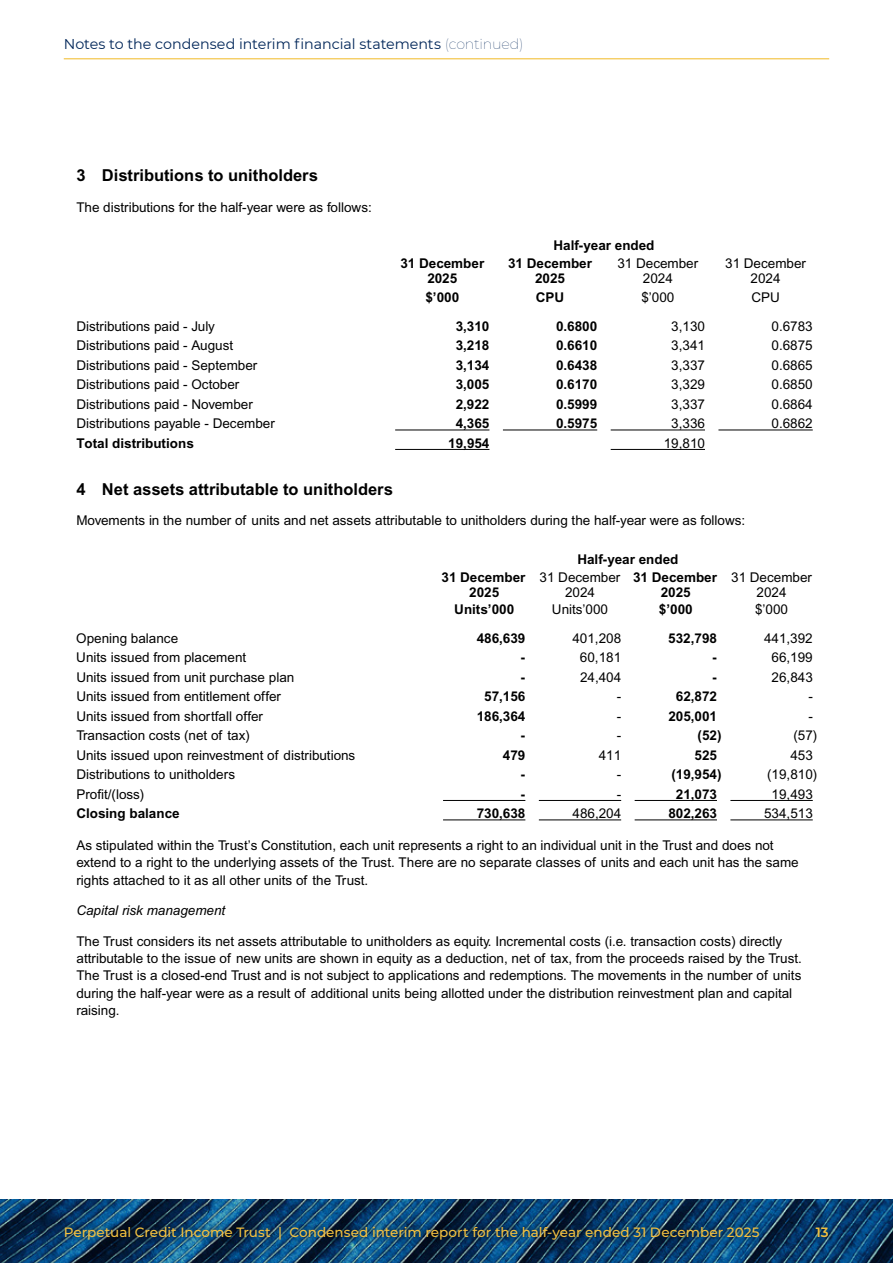
<style>
.page{position:relative;width:893px;height:1263px;background:#fff}
.page>*{position:absolute;margin:0;border:0;box-sizing:border-box;transform-origin:0 0}
.t1{font:700 16.5px "Arial";color:#000}
.t2{font:14.25px "Montserrat";color:#002659}
.t3{font:13.5px/17.2px "Arial";color:#000;text-align:center}
.t4{font:700 13.5px/15px "Arial";color:#000;text-align:center}
.t5{font:500 13.5px "Montserrat";color:#f3c03f}
.t6{font:italic 13.5px "Arial";color:#000}
.t7{font:600 13.5px "Montserrat";color:#f3c03f}
.s1{font-weight:100}
</style>
<div class="page">
<img style="left:0;top:1199px;width:893px;height:64px">
<div style="left:57px;top:1219px;width:779px;height:28px;background:#000;opacity:.75"></div>
<hr style="left:64px;top:58px;width:765px;height:1px;background:#f1ba24">
<hr style="left:395px;top:430px;width:94px;height:1px;background:#000">
<hr style="left:503px;top:430px;width:94px;height:1px;background:#000">
<hr style="left:611px;top:430px;width:94px;height:1px;background:#000">
<hr style="left:718px;top:430px;width:95px;height:1px;background:#000">
<hr style="left:395px;top:449px;width:94px;height:1px;background:#000">
<hr style="left:611px;top:449px;width:94px;height:1px;background:#000">
<hr style="left:443px;top:800px;width:82px;height:1px;background:#000">
<hr style="left:539px;top:800px;width:82px;height:1px;background:#000">
<hr style="left:635px;top:800px;width:82px;height:1px;background:#000">
<hr style="left:730px;top:800px;width:83px;height:1px;background:#000">
<hr style="left:443px;top:819px;width:82px;height:1px;background:#000">
<hr style="left:539px;top:819px;width:82px;height:1px;background:#000">
<hr style="left:635px;top:819px;width:82px;height:1px;background:#000">
<hr style="left:730px;top:819px;width:83px;height:1px;background:#000">
<p class="t2" style="left:64px;top:34px;width:461px">Notes to the condensed interim financial statements <span class="s1">(continued)</span></p>
<p class="t1" style="left:76px;top:166px;width:243px">3 Distributions to unitholders</p>
<p class="t3" style="left:76px;top:198px;width:297px">The distributions for the half-year were as follows:</p>
<p class="t4" style="left:553px;top:238px;width:103px">Half-year ended</p>
<p class="t4" style="left:400px;top:255px;width:85px">31 December<br>2025</p>
<p class="t4" style="left:508px;top:255px;width:85px">31 December<br>2025</p>
<p class="t3" style="left:617px;top:256px;width:82px;line-height:15px">31 December<br>2024</p>
<p class="t3" style="left:725px;top:256px;width:82px;line-height:15px">31 December<br>2024</p>
<p class="t4" style="left:425px;top:290px;width:35px">$’000</p>
<p class="t4" style="left:536px;top:290px;width:30px">CPU</p>
<p class="t3" style="left:641px;top:289px;width:34px">$’000</p>
<p class="t3" style="left:751px;top:289px;width:30px">CPU</p>
<p class="t3" style="left:76px;top:317px;width:140px">Distributions paid - July</p>
<p class="t4" style="left:456px;top:318px;width:35px">3,310</p>
<p class="t4" style="left:556px;top:318px;width:43px">0.6800</p>
<p class="t3" style="left:671px;top:317px;width:35px">3,130</p>
<p class="t3" style="left:772px;top:317px;width:43px">0.6783</p>
<p class="t3" style="left:76px;top:337px;width:158px">Distributions paid - August</p>
<p class="t4" style="left:456px;top:338px;width:35px">3,218</p>
<p class="t4" style="left:556px;top:338px;width:43px">0.6610</p>
<p class="t3" style="left:671px;top:337px;width:35px">3,341</p>
<p class="t3" style="left:772px;top:337px;width:43px">0.6875</p>
<p class="t3" style="left:76px;top:356px;width:183px">Distributions paid - September</p>
<p class="t4" style="left:456px;top:357px;width:35px">3,134</p>
<p class="t4" style="left:556px;top:357px;width:43px">0.6438</p>
<p class="t3" style="left:671px;top:356px;width:35px">3,337</p>
<p class="t3" style="left:772px;top:356px;width:43px">0.6865</p>
<p class="t3" style="left:76px;top:376px;width:165px">Distributions paid - October</p>
<p class="t4" style="left:456px;top:377px;width:35px">3,005</p>
<p class="t4" style="left:556px;top:377px;width:43px">0.6170</p>
<p class="t3" style="left:671px;top:376px;width:35px">3,329</p>
<p class="t3" style="left:772px;top:376px;width:43px">0.6850</p>
<p class="t3" style="left:76px;top:395px;width:178px">Distributions paid - November</p>
<p class="t4" style="left:456px;top:396px;width:35px">2,922</p>
<p class="t4" style="left:556px;top:396px;width:43px">0.5999</p>
<p class="t3" style="left:671px;top:395px;width:35px">3,337</p>
<p class="t3" style="left:772px;top:395px;width:43px">0.6864</p>
<p class="t3" style="left:76px;top:415px;width:200px">Distributions payable - December</p>
<p class="t4" style="left:456px;top:416px;width:35px">4,365</p>
<p class="t4" style="left:556px;top:416px;width:43px">0.5975</p>
<p class="t3" style="left:671px;top:415px;width:35px">3,336</p>
<p class="t3" style="left:772px;top:415px;width:43px">0.6862</p>
<p class="t4" style="left:76px;top:435px;width:119px">Total distributions</p>
<p class="t4" style="left:448px;top:435px;width:43px">19,954</p>
<p class="t3" style="left:664px;top:434px;width:43px">19,810</p>
<p class="t1" style="left:76px;top:479px;width:318px">4 Net assets attributable to unitholders</p>
<p class="t3" style="left:76px;top:512px;width:670px">Movements in the number of units and net assets attributable to unitholders during the half-year were as follows:</p>
<p class="t4" style="left:577px;top:551px;width:103px">Half-year ended</p>
<p class="t4" style="left:442px;top:569px;width:85px">31 December<br>2025</p>
<p class="t3" style="left:540px;top:569px;width:82px;line-height:15px">31 December<br>2024</p>
<p class="t4" style="left:633px;top:569px;width:85px">31 December<br>2025</p>
<p class="t3" style="left:731px;top:569px;width:82px;line-height:15px">31 December<br>2024</p>
<p class="t4" style="left:454px;top:602px;width:61px">Units’000</p>
<p class="t3" style="left:552px;top:601px;width:58px">Units’000</p>
<p class="t4" style="left:659px;top:602px;width:35px">$’000</p>
<p class="t3" style="left:755px;top:601px;width:34px">$’000</p>
<p class="t3" style="left:76px;top:629px;width:103px">Opening balance</p>
<p class="t4" style="left:477px;top:630px;width:50px">486,639</p>
<p class="t3" style="left:572px;top:629px;width:50px">401,208</p>
<p class="t4" style="left:668px;top:630px;width:50px">532,798</p>
<p class="t3" style="left:764px;top:629px;width:50px">441,392</p>
<p class="t3" style="left:76px;top:649px;width:171px">Units issued from placement</p>
<p class="t4" style="left:521px;top:650px;width:6px">-</p>
<p class="t3" style="left:580px;top:649px;width:43px">60,181</p>
<p class="t4" style="left:712px;top:650px;width:6px">-</p>
<p class="t3" style="left:772px;top:649px;width:43px">66,199</p>
<p class="t3" style="left:76px;top:668px;width:219px">Units issued from unit purchase plan</p>
<p class="t4" style="left:521px;top:669px;width:6px">-</p>
<p class="t3" style="left:580px;top:668px;width:43px">24,404</p>
<p class="t4" style="left:712px;top:669px;width:6px">-</p>
<p class="t3" style="left:772px;top:668px;width:43px">26,843</p>
<p class="t3" style="left:76px;top:688px;width:206px">Units issued from entitlement offer</p>
<p class="t4" style="left:484px;top:689px;width:43px">57,156</p>
<p class="t3" style="left:617px;top:688px;width:6px">-</p>
<p class="t4" style="left:676px;top:689px;width:43px">62,872</p>
<p class="t3" style="left:808px;top:688px;width:6px">-</p>
<p class="t3" style="left:76px;top:707px;width:188px">Units issued from shortfall offer</p>
<p class="t4" style="left:477px;top:708px;width:50px">186,364</p>
<p class="t3" style="left:617px;top:707px;width:6px">-</p>
<p class="t4" style="left:668px;top:708px;width:50px">205,001</p>
<p class="t3" style="left:808px;top:707px;width:6px">-</p>
<p class="t3" style="left:76px;top:727px;width:175px">Transaction costs (net of tax)</p>
<p class="t4" style="left:521px;top:728px;width:6px">-</p>
<p class="t3" style="left:617px;top:727px;width:6px">-</p>
<p class="t4" style="left:697px;top:728px;width:25px">(52)</p>
<p class="t3" style="left:793px;top:727px;width:25px">(57)</p>
<p class="t3" style="left:76px;top:746px;width:280px">Units issued upon reinvestment of distributions</p>
<p class="t4" style="left:503px;top:747px;width:24px">479</p>
<p class="t3" style="left:599px;top:746px;width:24px">411</p>
<p class="t4" style="left:694px;top:747px;width:24px">525</p>
<p class="t3" style="left:790px;top:746px;width:24px">453</p>
<p class="t3" style="left:76px;top:766px;width:160px">Distributions to unitholders</p>
<p class="t4" style="left:521px;top:767px;width:6px">-</p>
<p class="t3" style="left:617px;top:766px;width:6px">-</p>
<p class="t4" style="left:671px;top:767px;width:52px">(19,954)</p>
<p class="t3" style="left:767px;top:766px;width:52px">(19,810)</p>
<p class="t3" style="left:76px;top:785px;width:70px">Profit/(loss)</p>
<p class="t4" style="left:521px;top:786px;width:6px">-</p>
<p class="t3" style="left:617px;top:785px;width:6px">-</p>
<p class="t4" style="left:676px;top:786px;width:43px">21,073</p>
<p class="t3" style="left:772px;top:785px;width:43px">19,493</p>
<p class="t4" style="left:76px;top:805px;width:105px">Closing balance</p>
<p class="t4" style="left:477px;top:805px;width:50px">730,638</p>
<p class="t3" style="left:573px;top:804px;width:50px">486,204</p>
<p class="t4" style="left:668px;top:805px;width:50px">802,263</p>
<p class="t3" style="left:764px;top:804px;width:50px">534,513</p>
<p class="t3" style="left:76px;top:837px;width:724px;text-align:left">As stipulated within the Trust’s Constitution, each unit represents a right to an individual unit in the Trust and does not extend to a right to the underlying assets of the Trust. There are no separate classes of units and each unit has the same rights attached to it as all other units of the Trust.</p>
<p class="t6" style="left:76px;top:903px;width:150px">Capital risk management</p>
<p class="t3" style="left:76px;top:932px;width:727px;text-align:left">The Trust considers its net assets attributable to unitholders as equity. Incremental costs (i.e. transaction costs) directly attributable to the issue of new units are shown in equity as a deduction, net of tax, from the proceeds raised by the Trust.<br>The Trust is a closed-end Trust and is not subject to applications and redemptions. The movements in the number of units during the half-year were as a result of additional units being allotted under the distribution reinvestment plan and capital raising.</p>
<p class="t5" style="left:64px;top:1223px;width:697px">Perpetual Credit Income Trust | Condensed interim report for the half-year ended 31 December 2025</p>
<p class="t7" style="left:816px;top:1222px;width:15px">13</p>
</div>
